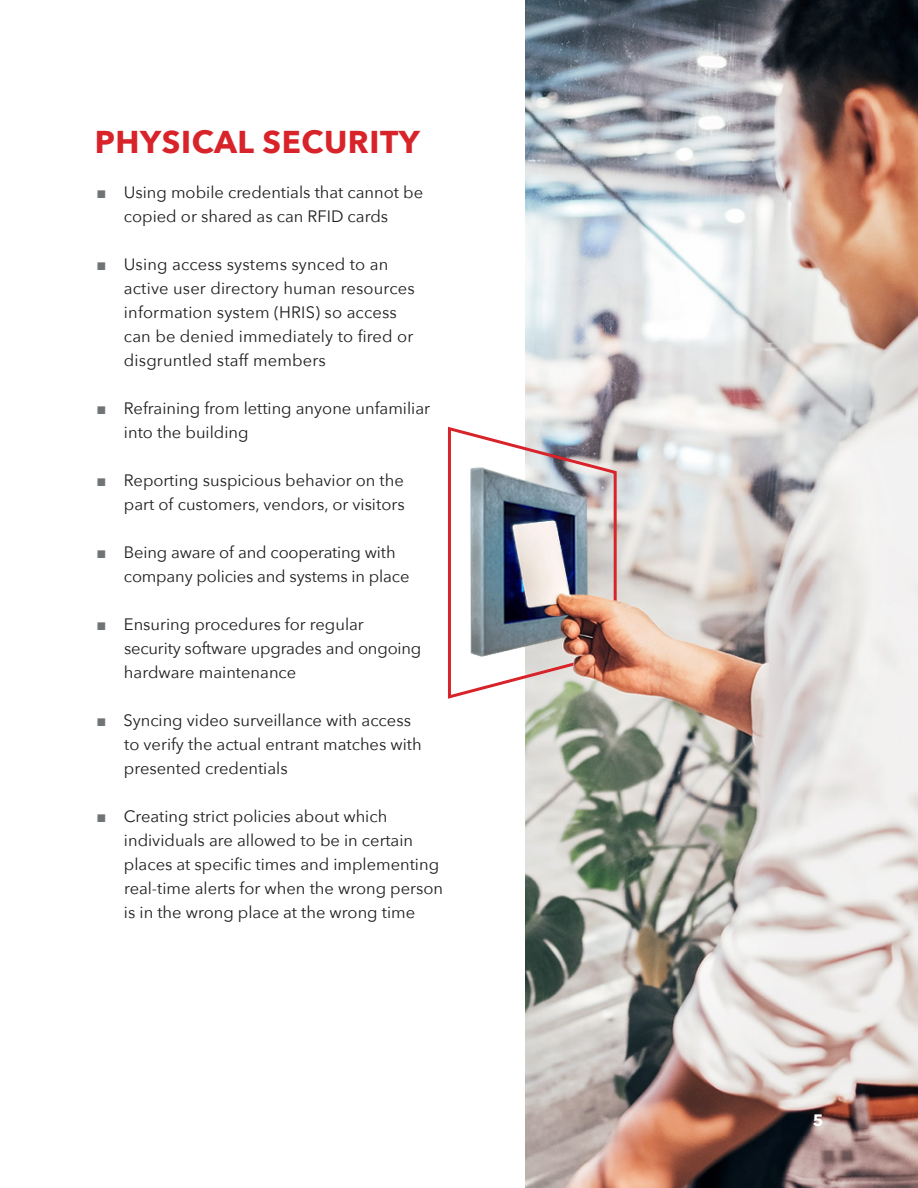
<style>
.page{position:relative;width:918px;height:1188px;background:#fff}
.page>*{position:absolute;margin:0;border:0;box-sizing:border-box;transform-origin:0 0}
.Heading_2{font:700 31.5px "Avenir Next";letter-spacing:.02em;color:#d72329}
.t1{font:16.5px/24px "Avenir Next";color:#1d1d1d}
.t2{font:700 16.5px "Avenir Next";color:#fff}
.s1{font-family:"Arial";color:#6f7576}
</style>
<div class="page">
<img style="left:525px;top:0;width:393px;height:1188px">
<svg style="left:448px;top:425px;width:171px;height:274px"></svg>
<img style="left:459px;top:462px;width:283px;height:262px">
<p class="Heading_2" style="left:95px;top:115px;width:327px">PHYSICAL SECURITY</p>
<p class="t1" style="left:96px;top:180px;width:328px;text-align:center"><span class="s1">■</span> Using mobile credentials that cannot be copied or shared as can RFID cards</p>
<p class="t1" style="left:124px;top:252px;width:292px;text-indent:-27px"><span class="s1">■</span> Using access systems synced to an active user directory human resources information system (HRIS) so access can be denied immediately to fired or disgruntled staff members</p>
<p class="t1" style="left:124px;top:396px;width:308px;text-indent:-28px"><span class="s1">■</span> Refraining from letting anyone unfamiliar into the building</p>
<p class="t1" style="left:96px;top:468px;width:310px;text-align:right"><span class="s1">■</span> Reporting suspicious behavior on the part of customers, vendors, or visitors</p>
<p class="t1" style="left:124px;top:540px;width:287px;text-indent:-27px"><span class="s1">■</span> Being aware of and cooperating with company policies and systems in place</p>
<p class="t1" style="left:124px;top:612px;width:299px;text-indent:-27px"><span class="s1">■</span> Ensuring procedures for regular security software upgrades and ongoing hardware maintenance</p>
<p class="t1" style="left:124px;top:708px;width:299px;text-indent:-28px"><span class="s1">■</span> Syncing video surveillance with access to verify the actual entrant matches with presented credentials</p>
<p class="t1" style="left:124px;top:804px;width:321px;text-indent:-28px"><span class="s1">■</span> Creating strict policies about which individuals are allowed to be in certain places at specific times and implementing real-time alerts for when the wrong person is in the wrong place at the wrong time</p>
<p class="t2" style="left:813px;top:1106px;width:12px">5</p>
</div>
